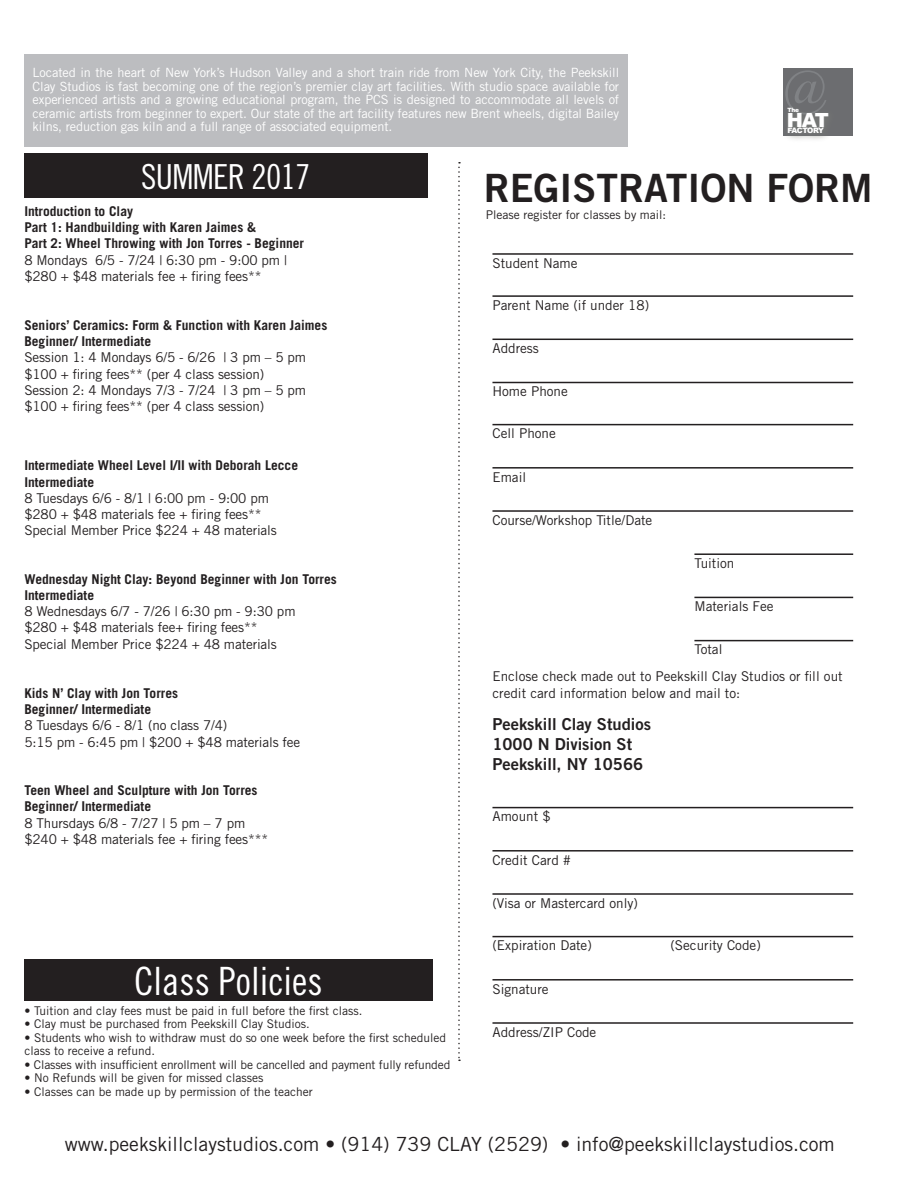
<style>
.page{position:relative;width:918px;height:1188px;background:#fff}
.page>*{position:absolute;margin:0;border:0;box-sizing:border-box;transform-origin:0 0}
.t1{font:italic 57px "Century Schoolbook";color:#808285}
.t2{font:39px "Trade Gothic Bold Two";color:#231f20}
.t3{font:39px "Trade Gothic Cond Eighteen";color:#fff}
.t4{font:34.5px "Trade Gothic Cond Eighteen";letter-spacing:-.02em;color:#fff}
.t5{font:19.5px "Trade Gothic";color:#231f20}
.t6{font:900 19.5px "Arial";color:#fff}
.t7{font:16.5px/19.8px "Trade Gothic Bold Two";color:#231f20}
.t8{font:13.5px/16.2px "Trade Gothic";letter-spacing:-.01em;color:#231f20}
.t9{font:700 13.5px/16.2px "Trade Gothic";color:#231f20}
.t10{font:12.75px/13.5px "Trade Gothic";letter-spacing:-.01em;color:#fff;text-align:justify}
.t11{font:12px/13.5px "Trade Gothic";color:#231f20}
.t12{font:900 7.5px "Arial";letter-spacing:-.075em;color:#fff}
.t13{font:900 5.85px "Arial";color:#fff}
.s1{font-weight:400}
</style>
<div class="page">
<div style="left:24px;top:959px;width:408px;height:42px;background:#231f20"></div>
<svg style="left:458px;top:162px;width:2px;height:899px"></svg>
<div style="left:24px;top:54px;width:603px;height:92px;background:#bcbdc0"></div>
<div style="left:24px;top:154px;width:403px;height:44px;background:#231f20"></div>
<hr style="left:492px;top:253px;width:361px;height:2px;background:#231f20">
<hr style="left:492px;top:295px;width:361px;height:2px;background:#231f20">
<hr style="left:492px;top:339px;width:361px;height:1px;background:#231f20">
<hr style="left:492px;top:382px;width:361px;height:1px;background:#231f20">
<hr style="left:492px;top:424px;width:361px;height:1px;background:#231f20">
<hr style="left:492px;top:467px;width:361px;height:2px;background:#231f20">
<hr style="left:492px;top:510px;width:361px;height:2px;background:#231f20">
<hr style="left:694px;top:553px;width:159px;height:2px;background:#231f20">
<hr style="left:694px;top:597px;width:159px;height:1px;background:#231f20">
<hr style="left:694px;top:640px;width:159px;height:1px;background:#231f20">
<div style="left:783px;top:69px;width:70px;height:67px;background:#6c6d70"></div>
<img style="left:787px;top:121px;width:39px;height:18px">
<hr style="left:492px;top:807px;width:361px;height:1px;background:#231f20">
<hr style="left:492px;top:1022px;width:361px;height:2px;background:#231f20">
<hr style="left:492px;top:850px;width:361px;height:2px;background:#231f20">
<hr style="left:492px;top:936px;width:361px;height:1px;background:#231f20">
<hr style="left:492px;top:893px;width:361px;height:2px;background:#231f20">
<hr style="left:492px;top:979px;width:361px;height:2px;background:#231f20">
<p class="t10" style="left:33px;top:66px;width:588px">Located in the heart of New York’s Hudson Valley and a short train ride from New York City, the Peekskill Clay Studios is fast becoming one of the region’s premier clay art facilities. With studio space available for experienced artists and a growing educational program, the PCS is designed to accommodate all levels of ceramic artists from beginner to expert. Our state of the art facility features new Brent wheels, digital Bailey kilns, reduction gas kiln and a full range of associated equipment.</p>
<p class="t4" style="left:141px;top:156px;width:171px">SUMMER 2017</p>
<p class="t1" style="left:781px;top:57px;width:44px">@</p>
<p class="t13" style="left:787px;top:106px;width:13px">The</p>
<p class="t6" style="left:787px;top:105px;width:44px">HAT</p>
<p class="t12" style="left:788px;top:125px;width:38px">FACTORY</p>
<p class="t2" style="left:484px;top:164px;width:390px">REGISTRATION FORM</p>
<p class="t11" style="left:486px;top:208px;width:182px">Please register for classes by mail:</p>
<p class="t8" style="left:492px;top:255px;width:87px">Student Name</p>
<p class="t8" style="left:492px;top:297px;width:158px">Parent Name (if under 18)</p>
<p class="t8" style="left:492px;top:340px;width:48px">Address</p>
<p class="t8" style="left:492px;top:383px;width:77px">Home Phone</p>
<p class="t8" style="left:492px;top:425px;width:65px">Cell Phone</p>
<p class="t8" style="left:492px;top:469px;width:35px">Email</p>
<p class="t8" style="left:492px;top:512px;width:161px">Course/Workshop Title/Date</p>
<p class="t8" style="left:694px;top:555px;width:42px">Tuition</p>
<p class="t8" style="left:694px;top:598px;width:81px">Materials Fee</p>
<p class="t8" style="left:694px;top:641px;width:30px">Total</p>
<p class="t8" style="left:492px;top:668px;width:352px">Enclose check made out to Peekskill Clay Studios or fill out credit card information below and mail to:</p>
<p class="t7" style="left:492px;top:714px;width:160px">Peekskill Clay Studios</p>
<p class="t7" style="left:492px;top:734px;width:152px">1000 N Division St<br>Peekskill, NY 10566</p>
<p class="t9" style="left:24px;top:203px;width:110px">Introduction to Clay</p>
<p class="t9" style="left:24px;top:219px;width:233px">Part 1: Handbuilding with Karen Jaimes &amp;</p>
<p class="t9" style="left:24px;top:235px;width:281px">Part 2: Wheel Throwing with Jon Torres - Beginner</p>
<p class="t8" style="left:24px;top:252px;width:264px">8 Mondays 6/5 - 7/24 | 6:30 pm - 9:00 pm |</p>
<p class="t8" style="left:24px;top:268px;width:239px">$280 + $48 materials fee + firing fees**</p>
<p class="t9" style="left:24px;top:317px;width:305px">Seniors’ Ceramics: Form &amp; Function with Karen Jaimes</p>
<p class="t9" style="left:24px;top:333px;width:128px">Beginner/ Intermediate</p>
<p class="t8" style="left:24px;top:349px;width:283px">Session 1: 4 Mondays 6/5 - 6/26 | 3 pm – 5 pm</p>
<p class="t8" style="left:24px;top:366px;width:241px">$100 + firing fees** (per 4 class session)</p>
<p class="t8" style="left:24px;top:382px;width:283px">Session 2: 4 Mondays 7/3 - 7/24 | 3 pm – 5 pm</p>
<p class="t8" style="left:24px;top:398px;width:241px">$100 + firing fees** (per 4 class session)</p>
<p class="t9" style="left:24px;top:457px;width:275px">Intermediate Wheel Level I/II with Deborah Lecce</p>
<p class="t9" style="left:24px;top:473px;width:71px">Intermediate</p>
<p class="t8" style="left:24px;top:490px;width:246px">8 Tuesdays 6/6 - 8/1 | 6:00 pm - 9:00 pm</p>
<p class="t8" style="left:24px;top:506px;width:254px">$280 + $48 materials fee + firing fees**<br>Special Member Price $224 + 48 materials</p>
<p class="t9" style="left:24px;top:571px;width:314px">Wednesday Night Clay: Beyond Beginner with Jon Torres<br>Intermediate<br><span class="s1">8 Wednesdays 6/7 - 7/26 | 6:30 pm - 9:30 pm</span></p>
<p class="t8" style="left:24px;top:619px;width:235px">$280 + $48 materials fee+ firing fees**</p>
<p class="t8" style="left:24px;top:636px;width:254px">Special Member Price $224 + 48 materials</p>
<p class="t9" style="left:24px;top:685px;width:155px">Kids N’ Clay with Jon Torres</p>
<p class="t9" style="left:24px;top:701px;width:128px">Beginner/ Intermediate</p>
<p class="t8" style="left:24px;top:717px;width:204px">8 Tuesdays 6/6 - 8/1 (no class 7/4)</p>
<p class="t8" style="left:24px;top:734px;width:277px">5:15 pm - 6:45 pm | $200 + $48 materials fee</p>
<p class="t9" style="left:24px;top:782px;width:235px">Teen Wheel and Sculpture with Jon Torres</p>
<p class="t9" style="left:24px;top:798px;width:128px">Beginner/ Intermediate</p>
<p class="t8" style="left:24px;top:815px;width:222px">8 Thursdays 6/8 - 7/27 | 5 pm – 7 pm</p>
<p class="t8" style="left:24px;top:831px;width:245px">$240 + $48 materials fee + firing fees***</p>
<p class="t8" style="left:492px;top:808px;width:60px">Amount $</p>
<p class="t8" style="left:492px;top:852px;width:80px">Credit Card #</p>
<p class="t8" style="left:492px;top:895px;width:147px">(Visa or Mastercard only)</p>
<p class="t3" style="left:134px;top:958px;width:190px">Class Policies</p>
<p class="t11" style="left:24px;top:1004px;width:340px">• Tuition and clay fees must be paid in full before the first class.</p>
<p class="t11" style="left:24px;top:1017px;width:287px">• Clay must be purchased from Peekskill Clay Studios.</p>
<p class="t11" style="left:24px;top:1031px;width:423px">• Students who wish to withdraw must do so one week before the first scheduled class to receive a refund.</p>
<p class="t11" style="left:24px;top:1058px;width:428px">• Classes with insufficient enrollment will be cancelled and payment fully refunded</p>
<p class="t11" style="left:24px;top:1071px;width:241px">• No Refunds will be given for missed classes</p>
<p class="t11" style="left:24px;top:1085px;width:290px">• Classes can be made up by permission of the teacher</p>
<p class="t8" style="left:492px;top:937px;width:101px">(Expiration Date)</p>
<p class="t8" style="left:670px;top:937px;width:92px">(Security Code)</p>
<p class="t8" style="left:492px;top:981px;width:58px">Signature</p>
<p class="t8" style="left:492px;top:1024px;width:105px">Address/ZIP Code</p>
<p class="t5" style="left:65px;top:1133px;width:772px">www.peekskillclaystudios.com • (914) 739 CLAY (2529) • info@peekskillclaystudios.com</p>
</div>
